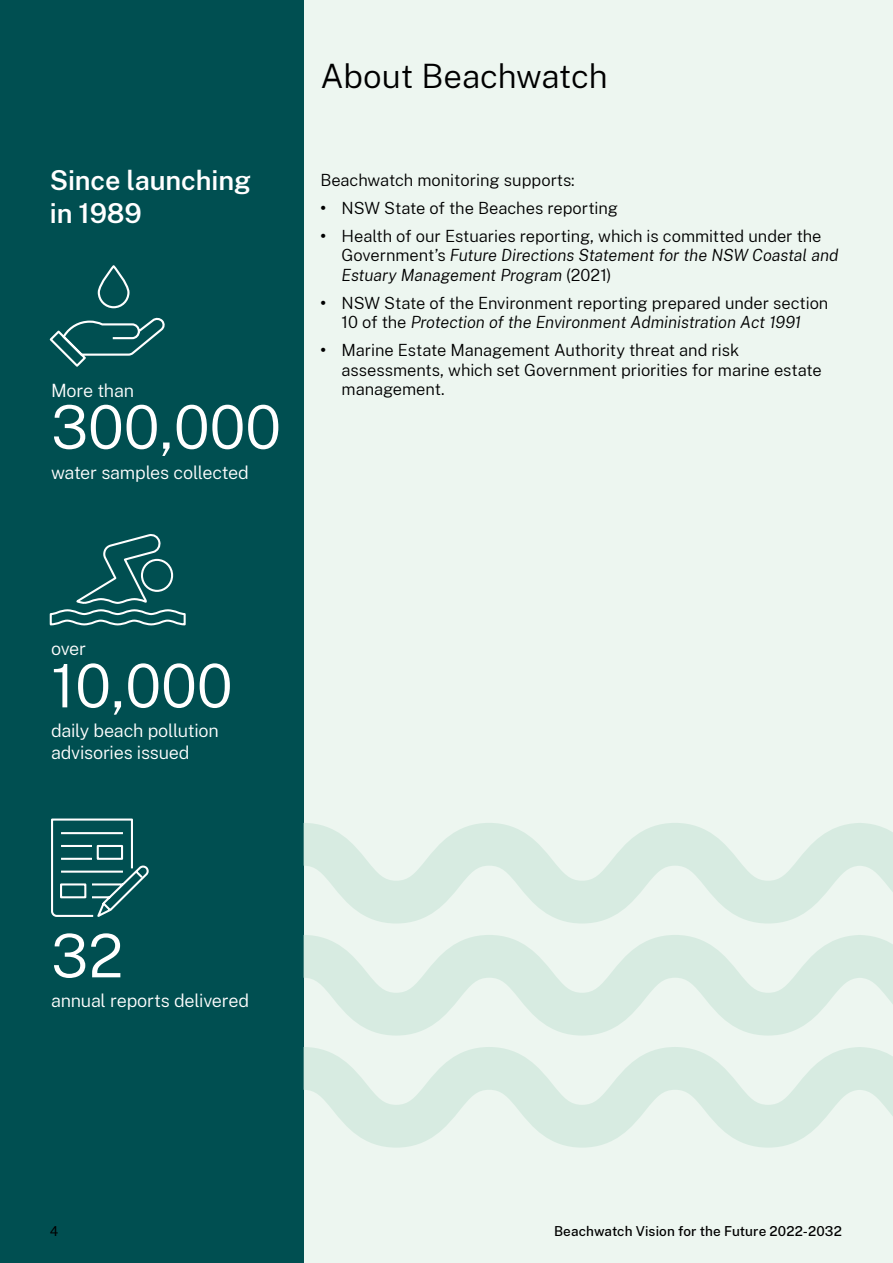
<style>
.page{position:relative;width:893px;height:1263px;background:#edf6f0}
.page>*{position:absolute;margin:0;border:0;box-sizing:border-box;transform-origin:0 0}
._02_B_Infographic_da{font:300 60px "Public Sans";letter-spacing:-.01em;color:#fff}
.Heading_1__H1{font:300 33px "Public Sans";letter-spacing:-.005em;color:#000}
.Heading_2__H2{font:600 27px/33px "Public Sans";letter-spacing:-.005em;color:#fff}
._02_A_Infographic_te{font:300 18px/21.6px "Public Sans";letter-spacing:-.015em;color:#fff}
.Level_1_bullet{font:300 16.5px/19.5px "Public Sans";letter-spacing:-.005em;color:#000}
.Body{font:300 16.5px "Public Sans";color:#000}
.Title_footer_right_p{font:500 13.5px "Public Sans";letter-spacing:.01em;color:#000}
.Folio__Left{font:13.5px "Public Sans";color:#000}
.s1{font-weight:700}
.s2{font-style:italic}
</style>
<div class="page">
<div style="left:0;top:0;width:303px;height:1263px;background:#005257"></div>
<svg style="left:303px;top:823px;width:590px;height:100px;fill:#d7ebe1"></svg>
<svg style="left:303px;top:935px;width:590px;height:100px;fill:#d7ebe1"></svg>
<svg style="left:303px;top:1047px;width:590px;height:100px;fill:#d7ebe1"></svg>
<svg style="left:49px;top:266px;width:115px;height:101px"></svg>
<svg style="left:51px;top:818px;width:98px;height:99px"></svg>
<svg style="left:49px;top:534px;width:137px;height:92px"></svg>
<h2 class="Heading_2__H2" style="left:50px;top:162px;width:203px">Since launching in 1989</h2>
<p class="_02_A_Infographic_te" style="left:51px;top:379px;width:84px">More than</p>
<p class="_02_B_Infographic_da" style="left:51px;top:385px;width:232px">300,000</p>
<p class="_02_A_Infographic_te" style="left:51px;top:461px;width:199px">water samples collected</p>
<h1 class="Heading_1__H1" style="left:320px;top:53px;width:289px">About Beachwatch</h1>
<p class="Body" style="left:320px;top:168px;width:256px">Beachwatch monitoring supports:</p>
<p class="Level_1_bullet" style="left:320px;top:197px;width:299px"><span class="s1">•</span> NSW State of the Beaches reporting</p>
<p class="Level_1_bullet" style="left:342px;top:225px;width:499px;text-indent:-21px"><span class="s1">•</span> Health of our Estuaries reporting, which is committed under the<br>Government’s <span class="s2">Future Directions Statement for the NSW Coastal and<br>Estuary Management Program</span> (2021)</p>
<p class="Level_1_bullet" style="left:320px;top:292px;width:509px;text-align:center"><span class="s1">•</span> NSW State of the Environment reporting prepared under section<br>10 of the <span class="s2">Protection of the Environment Administration Act 1991</span></p>
<p class="Level_1_bullet" style="left:342px;top:340px;width:482px;text-indent:-21px"><span class="s1">•</span> Marine Estate Management Authority threat and risk assessments, which set Government priorities for marine estate management.</p>
<p class="_02_A_Infographic_te" style="left:51px;top:637px;width:37px">over</p>
<p class="_02_B_Infographic_da" style="left:51px;top:644px;width:183px">10,000</p>
<p class="_02_A_Infographic_te" style="left:51px;top:719px;width:169px">daily beach pollution advisories issued</p>
<p class="_02_B_Infographic_da" style="left:51px;top:914px;width:74px">32</p>
<p class="_02_A_Infographic_te" style="left:51px;top:989px;width:200px">annual reports delivered</p>
<p class="Folio__Left" style="left:50px;top:1221px;width:10px">4</p>
<p class="Title_footer_right_p" style="left:554px;top:1221px;width:289px">Beachwatch Vision for the Future 2022-2032</p>
</div>
